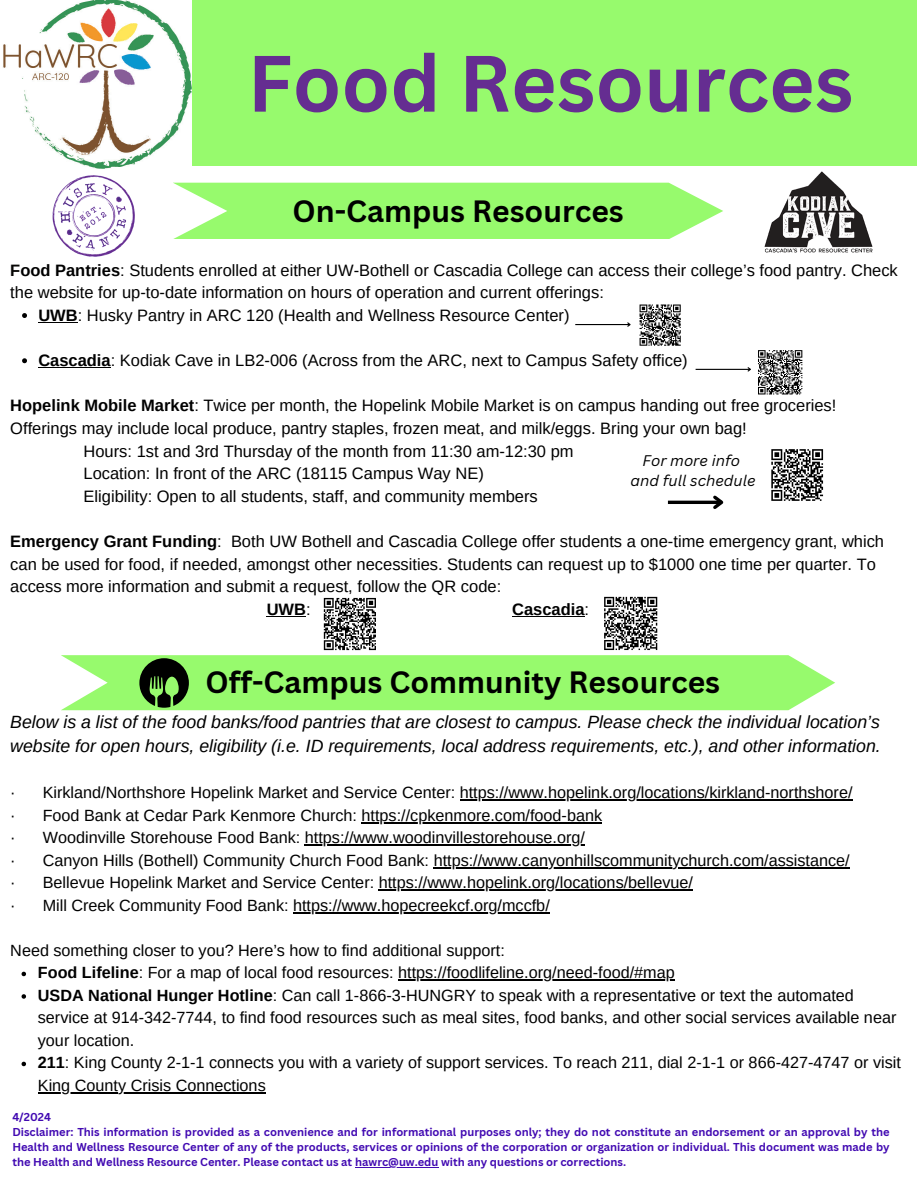
<style>
.page{position:relative;width:918px;height:1188px;background:#fff}
.page>*{position:absolute;margin:0;border:0;box-sizing:border-box;transform-origin:0 0}
.t1{font:700 78px "Canva Sans";color:#652d91}
.t2{font:700 30px "Canva Sans";color:#000}
.t3{font:italic 17.7px/24.8px "Arimo";color:#000}
.t4{font:16.5px/22.6px "Arimo";color:#000}
.t5{font:700 16.5px "Arimo";color:#000}
.t6{font:16.2px/22.5px "Arimo";color:#000}
.t7{font:italic 15px/20.2px "Canva Sans";color:#000;text-align:center}
.t8{font:700 11.1px/14.9px "Canva Sans";color:#420ab2;text-align:justify}
.s1{font-weight:700;color:#070605}
.s2{font-weight:700}
.s3{font-weight:400}
</style>
<div class="page">
<div style="left:0;top:0;width:917px;height:166px;background:#97fa6d"></div>
<img style="left:0;top:0;width:191px;height:169px">
<svg style="left:173px;top:183px;width:550px;height:56px;background:#a1fa7b"></svg>
<img style="left:52px;top:175px;width:83px;height:82px">
<img style="left:764px;top:171px;width:109px;height:82px">
<svg style="left:22px;top:313px;width:5px;height:5px"></svg>
<hr style="left:38px;top:322px;width:40px;height:1px;background:#000">
<svg style="left:22px;top:358px;width:5px;height:5px"></svg>
<hr style="left:38px;top:367px;width:73px;height:1px;background:#000">
<hr style="left:355px;top:1167px;width:84px;height:1px;background:#420ab2">
<hr style="left:460px;top:800px;width:393px;height:1px;background:#000">
<hr style="left:362px;top:822px;width:240px;height:1px;background:#000">
<hr style="left:305px;top:845px;width:280px;height:1px;background:#000">
<hr style="left:434px;top:867px;width:416px;height:1px;background:#000">
<hr style="left:379px;top:890px;width:314px;height:1px;background:#000">
<hr style="left:293px;top:912px;width:257px;height:1px;background:#000">
<svg style="left:22px;top:972px;width:4px;height:4px"></svg>
<hr style="left:398px;top:980px;width:277px;height:1px;background:#000">
<svg style="left:22px;top:994px;width:4px;height:5px"></svg>
<svg style="left:22px;top:1062px;width:4px;height:4px"></svg>
<hr style="left:38px;top:1092px;width:228px;height:1px;background:#000">
<svg style="left:639px;top:304px;width:42px;height:42px"></svg>
<svg style="left:771px;top:449px;width:53px;height:52px"></svg>
<hr style="left:668px;top:501px;width:54px;height:3px;background:#000">
<svg style="left:710px;top:495px;width:14px;height:14px"></svg>
<hr style="left:575px;top:324px;width:55px;height:1px;background:#000">
<svg style="left:626px;top:322px;width:5px;height:5px"></svg>
<hr style="left:696px;top:369px;width:54px;height:1px;background:#000">
<svg style="left:747px;top:350px;width:56px;height:45px"></svg>
<svg style="left:61px;top:596px;width:774px;height:114px"></svg>
<h3 class="t1" style="left:248px;top:28px;width:607px">Food Resources</h3>
<p class="t2" style="left:292px;top:190px;width:333px">On-Campus Resources</p>
<h2 class="t4" style="left:10px;top:259px;width:889px"><span class="s1">F</span><span class="s2">ood Pantries</span>: Students enrolled at either UW-Bothell or Cascadia College can access their college’s food pantry. Check the website for up-to-date information on hours of operation and current offerings:</h2>
<p class="t4" style="left:38px;top:304px;width:533px"><span class="s2">UWB</span>: Husky Pantry in ARC 120 (Health and Wellness Resource Center)</p>
<p class="t4" style="left:38px;top:349px;width:651px"><span class="s2">Cascadia</span>: Kodiak Cave in LB2-006 (Across from the ARC, next to Campus Safety office)</p>
<h3 class="t4" style="left:10px;top:394px;width:828px"><span class="s2">Hopelink Mobile Market</span>: Twice per month, the Hopelink Mobile Market is on campus handing out free groceries!</h3>
<h3 class="t4" style="left:10px;top:417px;width:738px">Offerings may include local produce, pantry staples, frozen meat, and milk/eggs. Bring your own bag!</h3>
<h3 class="t4" style="left:84px;top:440px;width:492px">Hours: 1st and 3rd Thursday of the month from 11:30 am-12:30 pm</h3>
<h3 class="t4" style="left:84px;top:462px;width:402px">Location: In front of the ARC (18115 Campus Way NE)</h3>
<h3 class="t4" style="left:84px;top:485px;width:456px">Eligibility: Open to all students, staff, and community members</h3>
<p class="t4" style="left:10px;top:530px;width:875px"><span class="s2">Emergency Grant Funding</span>: Both UW Bothell and Cascadia College offer students a one-time emergency grant, which</p>
<p class="t4" style="left:10px;top:553px;width:867px">can be used for food, if needed, amongst other necessities. Students can request up to $1000 one time per quarter. To</p>
<p class="t4" style="left:10px;top:575px;width:492px">access more information and submit a request, follow the QR code:</p>
<p class="t5" style="left:267px;top:600px;width:45px">UWB<span class="s3">:</span></p>
<p class="t5" style="left:512px;top:600px;width:78px">Cascadia<span class="s3">:</span></p>
<p class="t7" style="left:631px;top:450px;width:127px">For more info and full schedule</p>
<p class="t2" style="left:205px;top:661px;width:516px">Off-Campus Community Resources</p>
<p class="t3" style="left:10px;top:709px;width:872px">Below is a list of the food banks/food pantries that are closest to campus. Please check the individual location’s website for open hours, eligibility (i.e. ID requirements, local address requirements, etc.), and other information.</p>
<p class="t6" style="left:10px;top:782px;width:844px">· Kirkland/Northshore Hopelink Market and Service Center: https://www.hopelink.org/locations/kirkland-northshore/</p>
<p class="t6" style="left:10px;top:804px;width:593px">· Food Bank at Cedar Park Kenmore Church: https://cpkenmore.com/food-bank</p>
<h2 class="t6" style="left:10px;top:827px;width:576px">· Woodinville Storehouse Food Bank: https://www.woodinvillestorehouse.org/</h2>
<h3 class="t6" style="left:10px;top:849px;width:841px">· Canyon Hills (Bothell) Community Church Food Bank: https://www.canyonhillscommunitychurch.com/assistance/</h3>
<h3 class="t6" style="left:10px;top:872px;width:684px">· Bellevue Hopelink Market and Service Center: https://www.hopelink.org/locations/bellevue/</h3>
<h3 class="t6" style="left:10px;top:894px;width:541px">· Mill Creek Community Food Bank: https://www.hopecreekcf.org/mccfb/</h3>
<p class="t6" style="left:38px;top:939px;width:638px;text-indent:-28px">Need something closer to you? Here’s how to find additional support:<br><span class="s2">Food Lifeline</span>: For a map of local food resources: https://foodlifeline.org/need-food/#map</p>
<p class="t6" style="left:38px;top:984px;width:818px"><span class="s2">USDA National Hunger Hotline</span>: Can call 1-866-3-HUNGRY to speak with a representative or text the automated</p>
<p class="t6" style="left:38px;top:1007px;width:865px">service at 914-342-7744, to find food resources such as meal sites, food banks, and other social services available near your location.<br><span class="s2">211</span>: King County 2-1-1 connects you with a variety of support services. To reach 211, dial 2-1-1 or 866-427-4747 or visit</p>
<p class="t6" style="left:38px;top:1074px;width:229px">King County Crisis Connections</p>
<h3 class="t8" style="left:12px;top:1110px;width:40px">4/2024</h3>
<p class="t8" style="left:12px;top:1125px;width:879px">Disclaimer: This information is provided as a convenience and for informational purposes only; they do not constitute an endorsement or an approval by the Health and Wellness Resource Center of any of the products, services or opinions of the corporation or organization or individual. This document was made by the Health and Wellness Resource Center. Please contact us at hawrc@uw.edu with any questions or corrections.</p>
</div>
